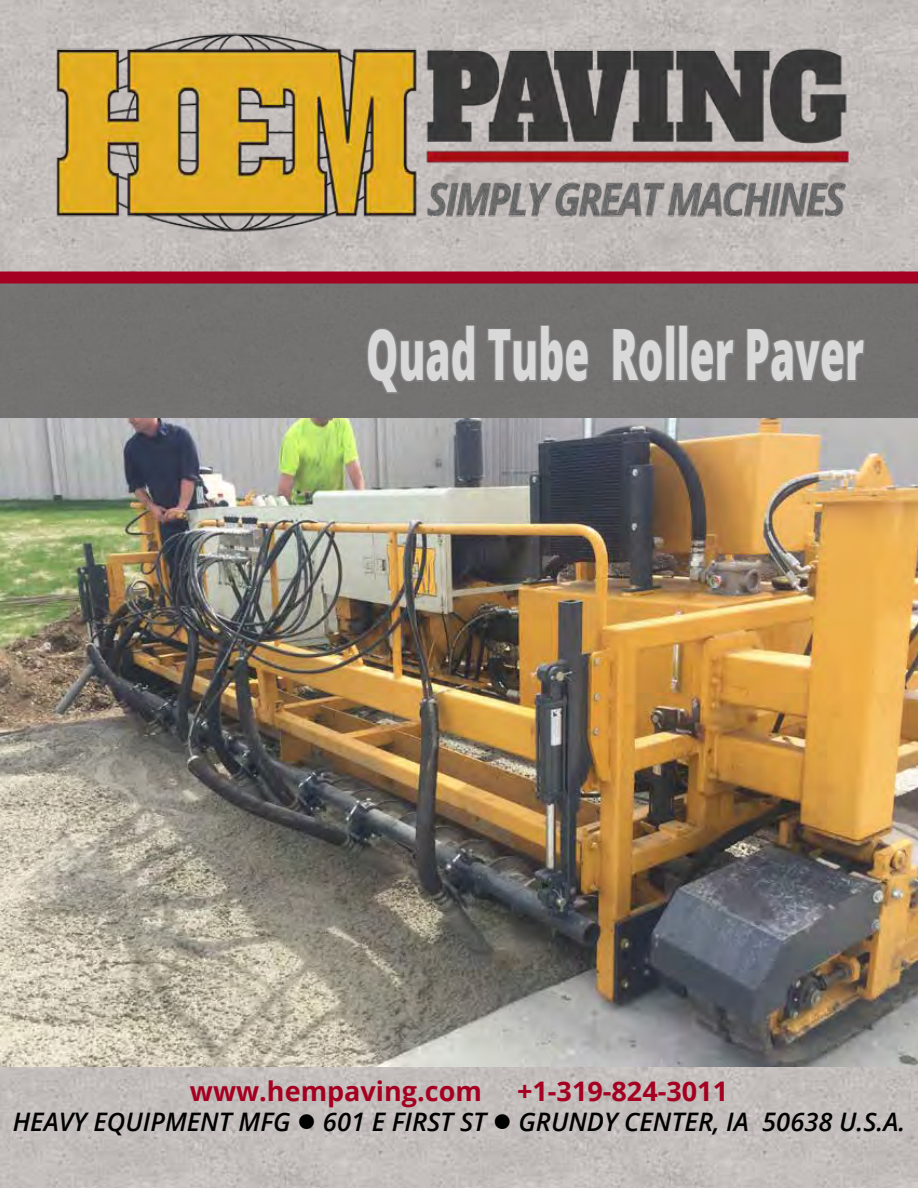
<style>
.page{position:relative;width:918px;height:1188px;background:#fff}
.page>*{position:absolute;margin:0;border:0;box-sizing:border-box;transform-origin:0 0}
.t1{font:800 70.8px "Open Sans";color:#d9d9d9;scale:.57 1}
.t2{font:700 27px "Open Sans";color:#a50021}
.t3{font:italic 600 25.5px "Open Sans";color:#000}
</style>
<div class="page">
<img style="left:0;top:0;width:918px;height:1188px">
<div style="left:0;top:284px;width:918px;height:148px;background:#737271"></div>
<div style="left:0;top:272px;width:918px;height:12px;background:#a50021"></div>
<svg style="left:367px;top:325px;width:108px;height:69px"></svg>
<svg style="left:487px;top:325px;width:102px;height:57px"></svg>
<svg style="left:612px;top:329px;width:51px;height:53px"></svg>
<div style="left:665px;top:325px;width:11px;height:57px;border:3px solid #808080"></div>
<div style="left:678px;top:325px;width:11px;height:57px;border:3px solid #808080"></div>
<svg style="left:688px;top:337px;width:47px;height:45px"></svg>
<svg style="left:746px;top:329px;width:119px;height:55px"></svg>
<img style="left:54px;top:26px;width:810px;height:212px">
<img style="left:0;top:418px;width:918px;height:648px">
<h1 class="t1" style="left:366px;top:301px;width:875px">Quad Tube Roller Paver</h1>
<p class="t2" style="left:190px;top:1072px;width:294px">www.hempaving.com</p>
<p class="t2" style="left:517px;top:1072px;width:213px">+1-319-824-3011</p>
<p class="t3" style="left:13px;top:1105px;width:894px">HEAVY EQUIPMENT MFG ● 601 E FIRST ST ● GRUNDY CENTER, IA 50638 U.S.A.</p>
</div>
